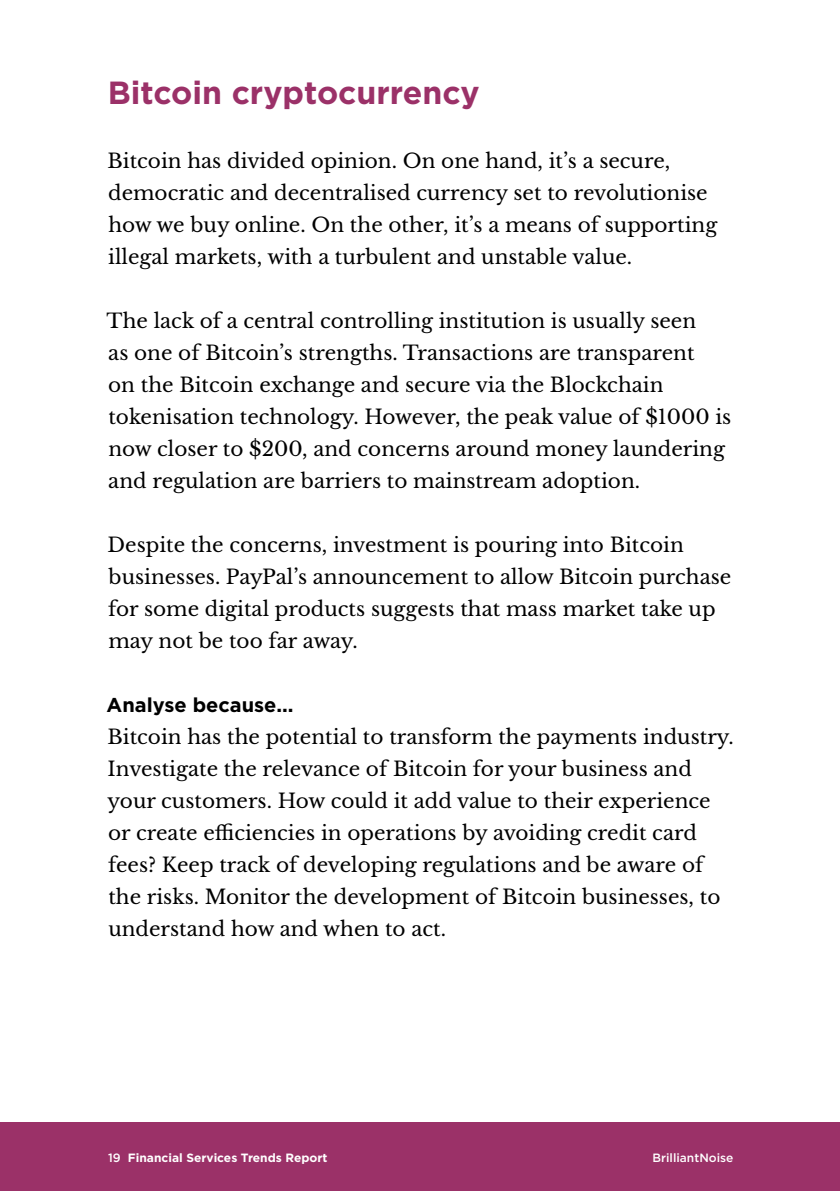
<style>
.page{position:relative;width:840px;height:1191px;background:#fff}
.page>*{position:absolute;margin:0;border:0;box-sizing:border-box;transform-origin:0 0}
.t1{font:700 32px "Gotham";color:#9b3168}
.t2{font:20px/32px "Libre Baskerville";color:#000}
.t3{font:700 20px "Gotham";color:#000}
.t4{font:700 12px "Gotham";color:#fff}
.t5{font:500 12px "Gotham";color:#fff}
.s1{font-weight:500}
</style>
<div class="page">
<div style="left:0;top:1122px;width:839px;height:69px;background:#9b3168"></div>
<h1 class="t1" style="left:108px;top:71px;width:373px">Bitcoin cryptocurrency</h1>
<p class="t2" style="left:107px;top:145px;width:611px">Bitcoin has divided opinion. On one hand, it’s a secure, democratic and decentralised currency set to revolutionise how we buy online. On the other, it’s a means of supporting illegal markets, with a turbulent and unstable value.</p>
<p class="t2" style="left:107px;top:305px;width:626px">The lack of a central controlling institution is usually seen<br>as one of Bitcoin’s strengths. Transactions are transparent<br>on the Bitcoin exchange and secure via the Blockchain tokenisation technology. However, the peak value of $1000 is now closer to $200, and concerns around money laundering and regulation are barriers to mainstream adoption.</p>
<p class="t2" style="left:107px;top:529px;width:625px">Despite the concerns, investment is pouring into Bitcoin businesses. PayPal’s announcement to allow Bitcoin purchase for some digital products suggests that mass market take up may not be too far away.</p>
<p class="t3" style="left:106px;top:692px;width:188px">Analyse because...</p>
<p class="t2" style="left:107px;top:721px;width:627px">Bitcoin has the potential to transform the payments industry.<br>Investigate the relevance of Bitcoin for your business and your customers. How could it add value to their experience or create efficiencies in operations by avoiding credit card fees? Keep track of developing regulations and be aware of the risks. Monitor the development of Bitcoin businesses, to understand how and when to act.</p>
<p class="t4" style="left:108px;top:1149px;width:221px"><span class="s1">19</span> Financial Services Trends Report</p>
<p class="t5" style="left:652px;top:1150px;width:82px">BrilliantNoise</p>
</div>
